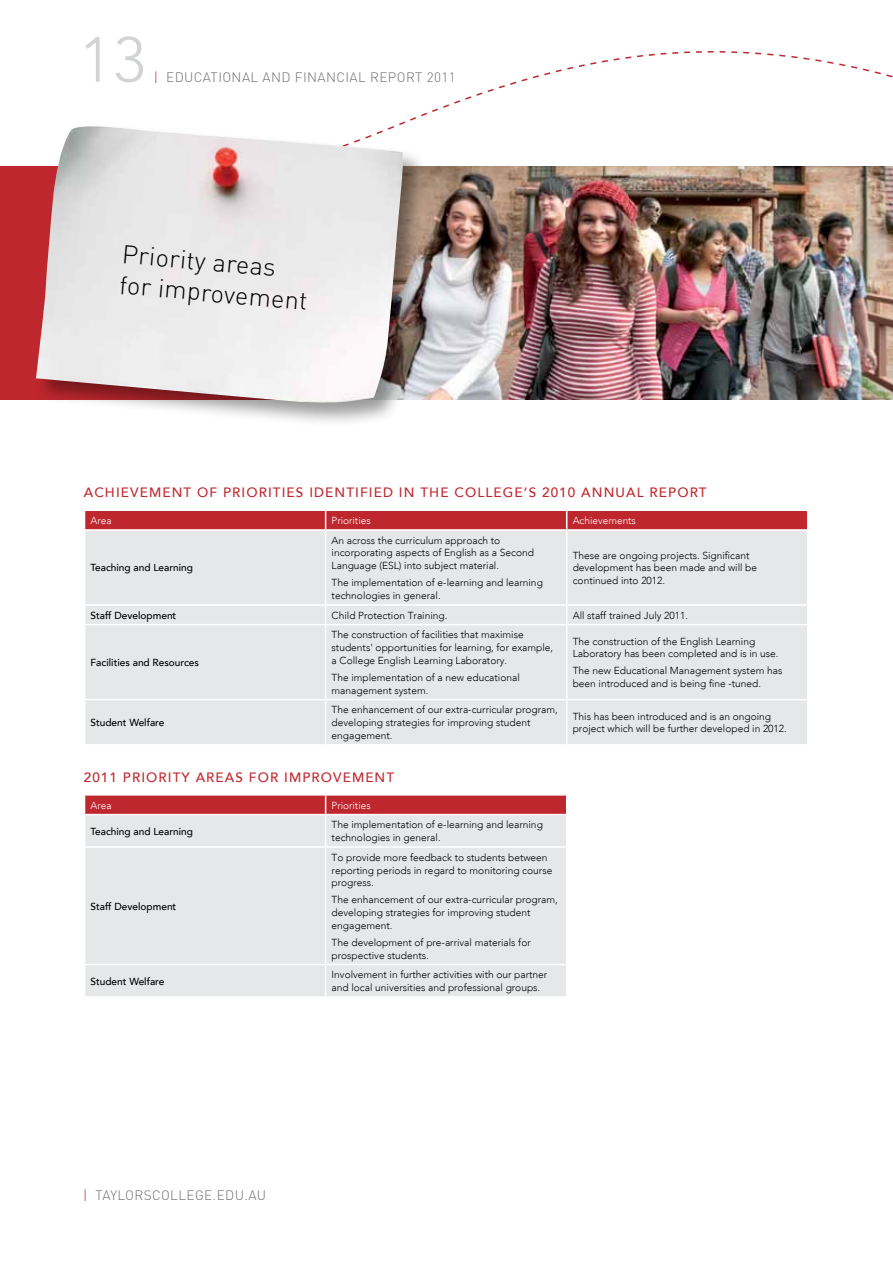
<style>
.page{position:relative;width:893px;height:1263px;background:#fff}
.page>*{position:absolute;margin:0;border:0;box-sizing:border-box;transform-origin:0 0}
.t1{font:300 63px "Avenir";color:#d1d3d4}
.t2{font:300 25.5px/30.6px "DIN";color:#000}
.t3{font:500 13.5px "Avenir";letter-spacing:.08em;color:#bf272e}
.t4{font:300 13.5px "DIN";letter-spacing:.03em;color:#6d6e71}
.t5{font:300 10.2px/12.8px "Avenir";color:#000}
.t6{font:500 10.2px "Avenir";color:#000}
.t7{font:300 10.2px "Avenir";color:#fff}
.s1{color:#bf272e}
</style>
<div class="page">
<div style="left:85px;top:531px;width:722px;height:213px;background:#e6e7e8"></div>
<div style="left:85px;top:510px;width:723px;height:19px;background:#bf272e"></div>
<hr style="left:325px;top:531px;width:1px;height:73px;background:#fff">
<hr style="left:566px;top:531px;width:1px;height:73px;background:#fff">
<hr style="left:84px;top:604px;width:242px;height:2px;background:#fff">
<hr style="left:326px;top:604px;width:241px;height:2px;background:#fff">
<svg style="left:325px;top:606px;width:1px;height:18px"></svg>
<hr style="left:567px;top:604px;width:242px;height:2px;background:#fff">
<svg style="left:566px;top:606px;width:1px;height:18px"></svg>
<hr style="left:84px;top:624px;width:242px;height:1px;background:#fff">
<hr style="left:326px;top:624px;width:241px;height:1px;background:#fff">
<hr style="left:325px;top:625px;width:1px;height:74px;background:#fff">
<hr style="left:567px;top:624px;width:242px;height:1px;background:#fff">
<hr style="left:566px;top:625px;width:1px;height:74px;background:#fff">
<hr style="left:84px;top:699px;width:242px;height:1px;background:#fff">
<hr style="left:326px;top:699px;width:241px;height:1px;background:#fff">
<hr style="left:325px;top:700px;width:1px;height:44px;background:#fff">
<hr style="left:567px;top:699px;width:242px;height:1px;background:#fff">
<hr style="left:566px;top:700px;width:1px;height:44px;background:#fff">
<div style="left:85px;top:815px;width:481px;height:181px;background:#e6e7e8"></div>
<svg style="left:84px;top:795px;width:483px;height:19px;background:#c23138"></svg>
<hr style="left:325px;top:815px;width:1px;height:31px;background:#fff">
<hr style="left:84px;top:846px;width:242px;height:2px;background:#fff">
<hr style="left:326px;top:846px;width:241px;height:2px;background:#fff">
<hr style="left:325px;top:848px;width:1px;height:116px;background:#fff">
<hr style="left:84px;top:964px;width:242px;height:1px;background:#fff">
<hr style="left:326px;top:964px;width:241px;height:1px;background:#fff">
<hr style="left:325px;top:965px;width:1px;height:31px;background:#fff">
<div style="left:0;top:166px;width:885px;height:234px;background:#bf272e"></div>
<img style="left:428px;top:166px;width:465px;height:234px">
<div style="left:33px;top:123px;width:395px;height:304px;background:#000;opacity:.4"></div>
<img style="left:36px;top:126px;width:368px;height:278px">
<h1 class="t1" style="left:79px;top:23px;width:68px">13</h1>
<h3 class="t4" style="left:154px;top:68px;width:23px"><span class="s1">|</span> EDUCA</h3>
<h3 class="t4" style="left:211px;top:68px;width:247px">TIONAL AND FINANCIAL REPORT 2011</h3>
<h2 class="t2" style="left:124px;top:238px;width:190px;rotate:5deg">PRIORITY AREAS<br>FOR IMPROVEMENT</h2>
<h3 class="t3" style="left:84px;top:485px;width:520px">Achievem ent of priorities identified in the College’s 2010 Annua</h3>
<h3 class="t3" style="left:637px;top:485px;width:69px">l Report</h3>
<p class="t7" style="left:91px;top:514px;width:23px">Area</p>
<p class="t7" style="left:332px;top:514px;width:41px">Priorities</p>
<p class="t7" style="left:573px;top:514px;width:65px">Achievements</p>
<p class="t6" style="left:91px;top:562px;width:104px">Teaching and Learning</p>
<p class="t5" style="left:332px;top:534px;width:204px">An across the curriculum approach to incorporating aspects of English as a Second<br>Language (ESL) into subject material.</p>
<p class="t5" style="left:332px;top:576px;width:213px">The implementation of e-learning and learning technologies in general.</p>
<p class="t5" style="left:573px;top:549px;width:186px">These are ongoing projects. Significant development has been made and will be continued into 2012.</p>
<p class="t6" style="left:91px;top:609px;width:87px">Staff Development</p>
<p class="t5" style="left:332px;top:609px;width:117px">Child Protection Training.</p>
<p class="t5" style="left:573px;top:609px;width:117px">All staff trained July 2011.</p>
<p class="t6" style="left:91px;top:656px;width:110px">Facilities and Resources</p>
<p class="t5" style="left:332px;top:628px;width:223px">The construction of facilities that maximise students' opportunities for learning, for example, a College English Learning Laboratory.</p>
<p class="t5" style="left:332px;top:671px;width:190px">The implementation of a new educational management system.</p>
<p class="t5" style="left:573px;top:635px;width:207px">The construction of the English Learning<br>Laboratory has been completed and is in use.</p>
<p class="t5" style="left:573px;top:665px;width:211px">The new Educational Management system has been introduced and is being fine -tuned.</p>
<p class="t6" style="left:91px;top:717px;width:75px">Student Welfare</p>
<p class="t5" style="left:332px;top:703px;width:228px">The enhancement of our extra-curricular program, developing strategies for improving student engagement.</p>
<p class="t5" style="left:573px;top:710px;width:216px">This has been introduced and is an ongoing project which will be further developed in 2012.</p>
<h3 class="t3" style="left:84px;top:769px;width:210px">2011 Priority Areas for Imp</h3>
<h3 class="t3" style="left:311px;top:769px;width:74px">rovem ent</h3>
<p class="t7" style="left:91px;top:799px;width:23px">Area</p>
<p class="t7" style="left:332px;top:799px;width:41px">Priorities</p>
<p class="t6" style="left:91px;top:825px;width:104px">Teaching and Learning</p>
<p class="t5" style="left:332px;top:818px;width:213px">The implementation of e-learning and learning technologies in general.</p>
<p class="t6" style="left:91px;top:900px;width:87px">Staff Development</p>
<p class="t5" style="left:332px;top:851px;width:222px">To provide more feedback to students between reporting periods in regard to monitoring course progress.</p>
<p class="t5" style="left:332px;top:893px;width:228px">The enhancement of our extra-curricular program, developing strategies for improving student engagement.</p>
<p class="t5" style="left:332px;top:936px;width:201px">The development of pre-arrival materials for prospective students.</p>
<p class="t6" style="left:91px;top:975px;width:75px">Student Welfare</p>
<p class="t5" style="left:332px;top:968px;width:217px">Involvement in further activities with our partner and local universities and professional groups.</p>
<h3 class="t4" style="left:83px;top:1186px;width:184px"><span class="s1">|</span> TAYLORSCOLLEGE.EDU.AU</h3>
</div>
